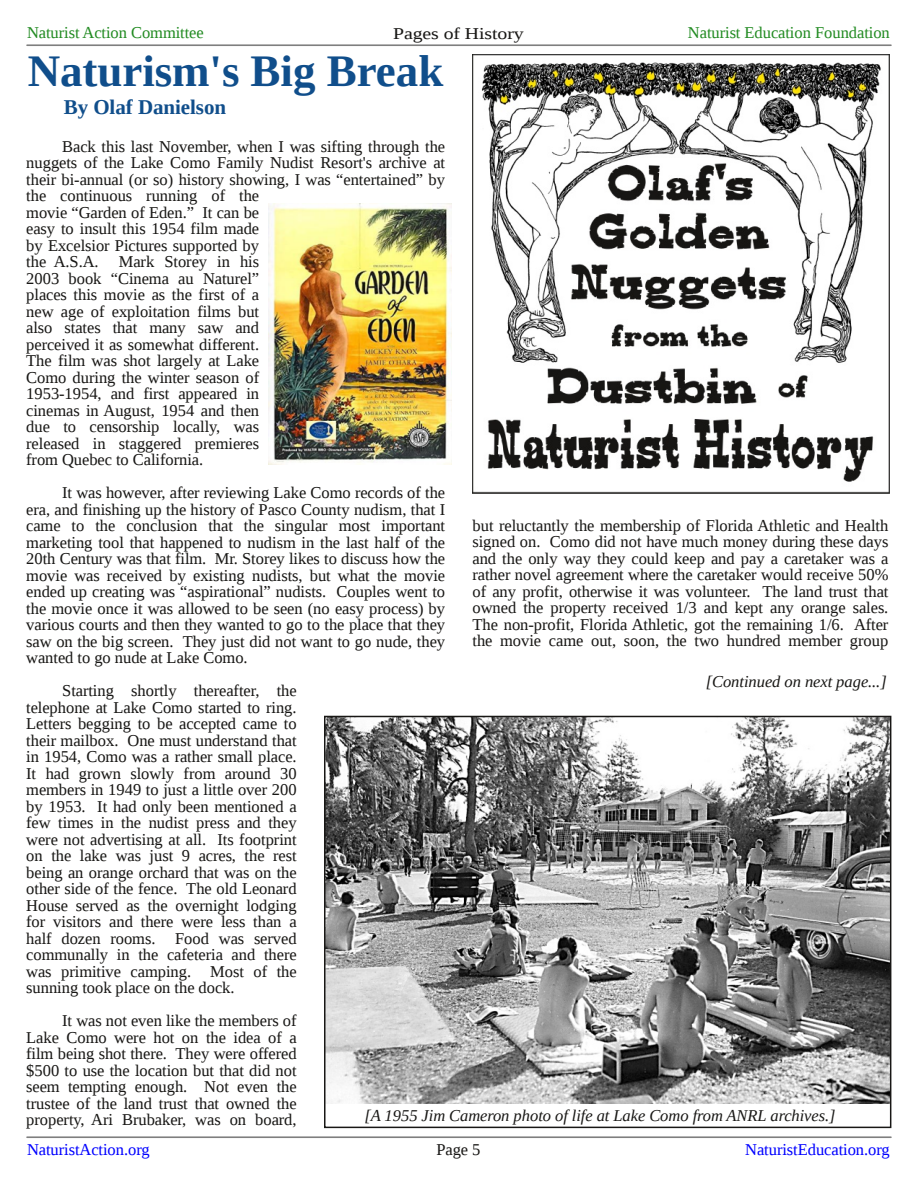
<style>
.page{position:relative;width:918px;height:1188px;background:#fff}
.page>*{position:absolute;margin:0;border:0;box-sizing:border-box;transform-origin:0 0}
.t1{font:700 45px "Liberation Serif";color:#104e8b}
.t2{font:700 21px "Liberation Serif";letter-spacing:-.005em;color:#104e8b}
.t3{font:16.5px/16.5px "Liberation Serif";letter-spacing:-.005em;color:#181715;text-align:justify}
.t4{font:italic 16.5px "Liberation Serif";color:#181715}
.t5{font:16.5px "Liberation Serif";letter-spacing:-.005em;color:#228b22}
.t6{font:16.5px "Liberation Serif";letter-spacing:-.005em;color:#00f}
.t7{font:16.5px "Liberation Serif";letter-spacing:-.005em;color:#181715;scale:1.2 1}
</style>
<div class="page">
<hr style="left:27px;top:1136px;width:864px;height:2px;background:#7f7f7f">
<hr style="left:27px;top:44px;width:864px;height:2px;background:#7f7f7f">
<img style="left:269px;top:204px;width:183px;height:261px">
<img style="left:327px;top:719px;width:561px;height:385px">
<div style="left:324px;top:716px;width:567px;height:412px;border:2px solid #181715"></div>
<img style="left:472px;top:55px;width:417px;height:439px">
<p class="t5" style="left:27px;top:23px;width:178px">Naturist Action Committee</p>
<p class="t7" style="left:393px;top:24px;width:110px">Pages of History</p>
<p class="t5" style="left:688px;top:24px;width:203px">Naturist Education Foundation</p>
<h1 class="t1" style="left:28px;top:46px;width:417px">Naturism's Big Break</h1>
<p class="t2" style="left:64px;top:95px;width:164px">By Olaf Danielson</p>
<p class="t3" style="left:26px;top:138px;width:420px;text-align:left;text-indent:36px">Back this last November, when I was sifting through the nuggets of the Lake Como Family Nudist Resort's archive at their bi-annual (or so) history showing, I was “entertained” by the continuous running of the<br>movie “Garden of Eden.” It can be<br>easy to insult this 1954 film made<br>by Excelsior Pictures supported by<br>the A.S.A. Mark Storey in his<br>2003 book “Cinema au Naturel”<br>places this movie as the first of a<br>new age of exploitation films but<br>also states that many saw and<br>perceived it as somewhat different.<br>The film was shot largely at Lake<br>Como during the winter season of<br>1953-1954, and first appeared in<br>cinemas in August, 1954 and then<br>due to censorship locally, was<br>released in staggered premieres<br>from Quebec to California.</p>
<p class="t3" style="left:26px;top:484px;width:420px;text-indent:36px">It was however, after reviewing Lake Como records of the era, and finishing up the history of Pasco County nudism, that I came to the conclusion that the singular most important marketing tool that happened to nudism in the last half of the 20th Century was that film. Mr. Storey likes to discuss how the movie was received by existing nudists, but what the movie ended up creating was “aspirational” nudists. Couples went to the movie once it was allowed to be seen (no easy process) by various courts and then they wanted to go to the place that they saw on the big screen. They just did not want to go nude, they wanted to go nude at Lake Como.</p>
<p class="t3" style="left:26px;top:682px;width:272px;text-indent:36px">Starting shortly thereafter, the telephone at Lake Como started to ring.<br>Letters begging to be accepted came to their mailbox. One must understand that in 1954, Como was a rather small place.<br>It had grown slowly from around 30 members in 1949 to just a little over 200 by 1953. It had only been mentioned a few times in the nudist press and they were not advertising at all. Its footprint on the lake was just 9 acres, the rest being an orange orchard that was on the other side of the fence. The old Leonard House served as the overnight lodging for visitors and there were less than a half dozen rooms. Food was served communally in the cafeteria and there was primitive camping. Most of the sunning took place on the dock.</p>
<p class="t3" style="left:26px;top:1012px;width:272px;text-indent:36px">It was not even like the members of Lake Como were hot on the idea of a film being shot there. They were offered $500 to use the location but that did not seem tempting enough. Not even the trustee of the land trust that owned the property, Ari Brubaker, was on board,</p>
<p class="t3" style="left:472px;top:517px;width:417px">but reluctantly the membership of Florida Athletic and Health signed on. Como did not have much money during these days and the only way they could keep and pay a caretaker was a rather novel agreement where the caretaker would receive 50% of any profit, otherwise it was volunteer. The land trust that owned the property received 1/3 and kept any orange sales.<br>The non-profit, Florida Athletic, got the remaining 1/6. After the movie came out, soon, the two hundred member group</p>
<p class="t4" style="left:706px;top:672px;width:183px">[Continued on next page...]</p>
<p class="t4" style="left:364px;top:1106px;width:472px">[A 1955 Jim Cameron photo of life at Lake Como from ANRL archives.]</p>
<p class="t3" style="left:436px;top:1141px;width:46px">Page 5</p>
<p class="t6" style="left:27px;top:1140px;width:124px">NaturistAction.org</p>
<p class="t6" style="left:745px;top:1140px;width:146px">NaturistEducation.org</p>
</div>
